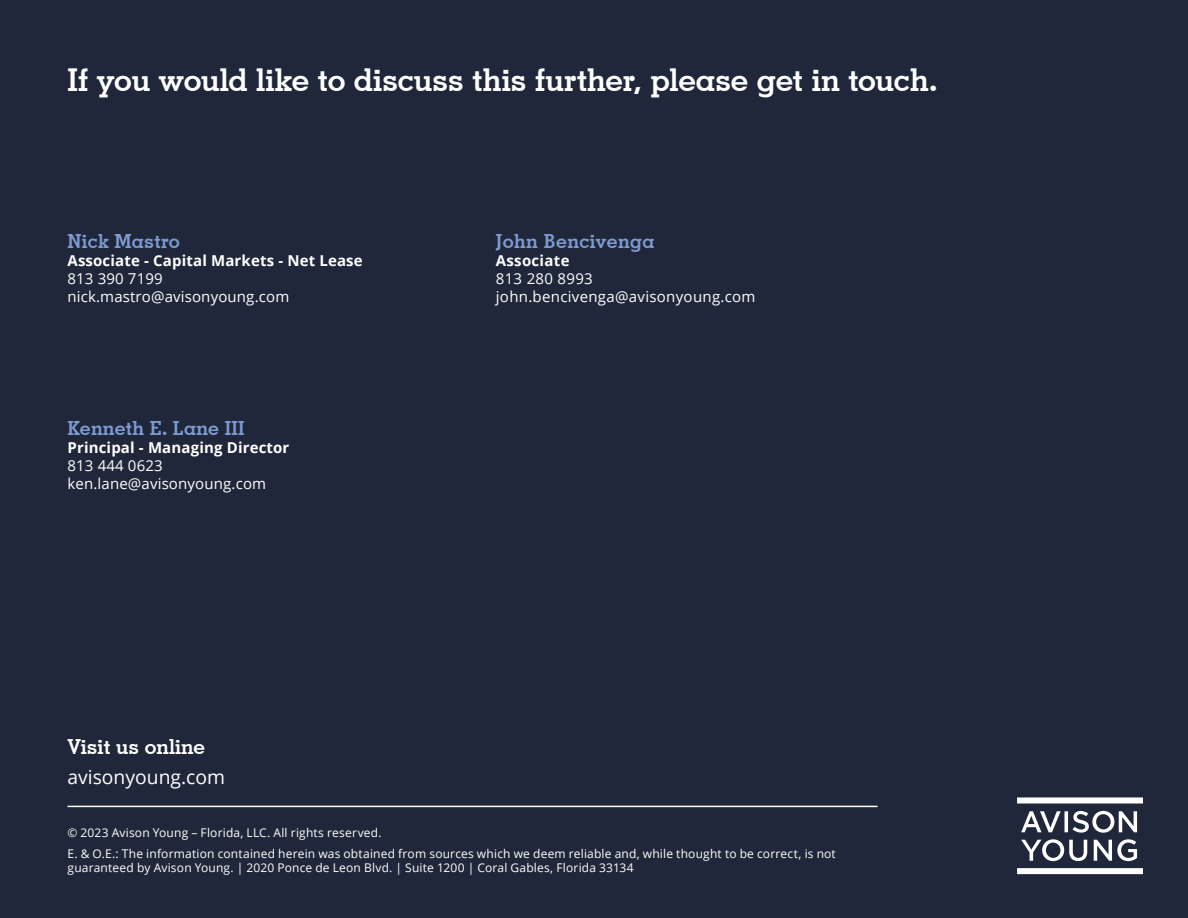
<style>
.page{position:relative;width:1188px;height:918px;background:#20273a}
.page>*{position:absolute;margin:0;border:0;box-sizing:border-box;transform-origin:0 0}
.t1{font:700 31.5px "Geometric Slab 703 BT";letter-spacing:-.01em;color:#fff}
.t2{font:700 20.85px "Geometric Slab 703 BT";color:#fff}
.Default{font:700 19.5px "Geometric Slab 703 BT";letter-spacing:.01em;color:#7e9bd0}
.t3{font:19.35px "Open Sans";color:#fff}
.Default-2{font:15px "Open Sans";letter-spacing:.01em;color:#fff}
.Default-3{font:700 15px "Open Sans";letter-spacing:.01em;color:#fff}
.t4{font:12px/14.4px "Open Sans";letter-spacing:.015em;color:#fff}
</style>
<div class="page">
<hr style="left:68px;top:806px;width:810px;height:1px;background:#fff">
<svg style="left:1018px;top:797px;width:125px;height:6px"></svg>
<svg style="left:1018px;top:868px;width:125px;height:6px"></svg>
<svg style="left:1021px;top:811px;width:116px;height:22px"></svg>
<svg style="left:1021px;top:839px;width:66px;height:22px"></svg>
<svg style="left:1094px;top:839px;width:43px;height:22px"></svg>
<p class="t1" style="left:68px;top:61px;width:872px">If you would like to discuss this further, please get in touch.</p>
<p class="Default" style="left:68px;top:229px;width:114px">Nick Mastro</p>
<p class="Default-3" style="left:68px;top:250px;width:297px">Associate - Capital Markets - Net Lease</p>
<p class="Default-2" style="left:68px;top:268px;width:97px">813 390 7199</p>
<p class="Default-2" style="left:68px;top:286px;width:223px">nick.mastro@avisonyoung.com</p>
<p class="Default" style="left:68px;top:416px;width:179px">Kenneth E. Lane III</p>
<p class="Default-3" style="left:68px;top:437px;width:223px">Principal - Managing Director</p>
<p class="Default-2" style="left:68px;top:455px;width:97px">813 444 0623</p>
<p class="Default-2" style="left:68px;top:473px;width:200px">ken.lane@avisonyoung.com</p>
<p class="t2" style="left:68px;top:734px;width:139px">Visit us online</p>
<p class="t3" style="left:68px;top:764px;width:159px">avisonyoung.com</p>
<p class="Default" style="left:496px;top:229px;width:160px">John Bencivenga</p>
<p class="Default-3" style="left:496px;top:250px;width:75px">Associate</p>
<p class="Default-2" style="left:496px;top:268px;width:98px">813 280 8993</p>
<p class="Default-2" style="left:496px;top:286px;width:261px">john.bencivenga@avisonyoung.com</p>
<p class="t4" style="left:68px;top:825px;width:316px">© 2023 Avison Young – Florida, LLC. All rights reserved.</p>
<p class="t4" style="left:68px;top:846px;width:770px">E. &amp; O.E.: The information contained herein was obtained from sources which we deem reliable and, while thought to be correct, is not guaranteed by Avison Young. | 2020 Ponce de Leon Blvd. | Suite 1200 | Coral Gables, Florida 33134</p>
</div>
